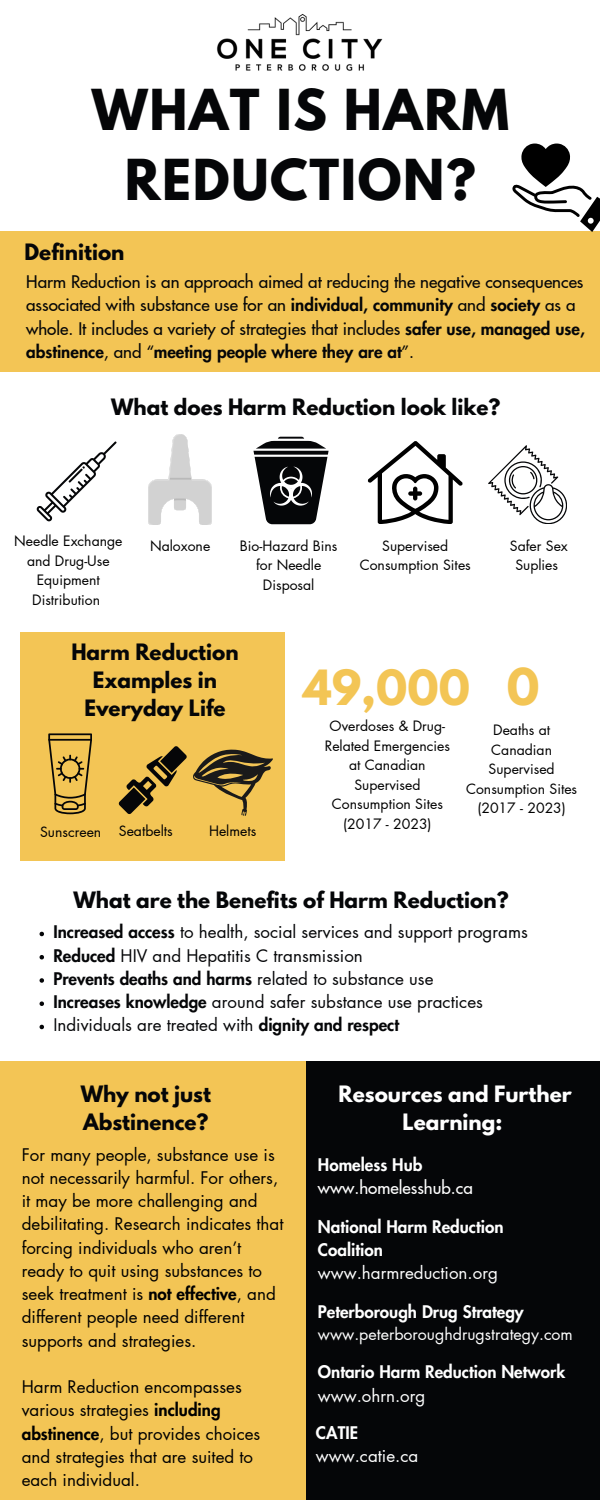
<style>
.page{position:relative;width:600px;height:1500px;background:#fff}
.page>*{position:absolute;margin:0;border:0;box-sizing:border-box;transform-origin:0 0}
.t1{font:700 50px/69.8px "League Spartan";letter-spacing:.03em;color:#050608;text-align:center}
.t2{font:700 45px "League Spartan";color:#f3c555}
.t3{font:700 43px "League Spartan";color:#f3c555}
.t4{font:700 20px/27.8px "League Spartan";color:#050608;text-align:center}
.t5{font:700 20px/27.8px "League Spartan";color:#fff;text-align:center}
.t6{font:17px/23.2px "Futura LT Pro";color:#000}
.t7{font:500 17px/23.2px "Futura LT Pro";color:#050608}
.t8{font:17px "Futura LT Pro";color:#050608}
.t9{font:800 17px/23.2px "Futura LT Pro";color:#fff}
.t10{font:800 17px "Futura LT Pro";color:#050608}
.t11{font:500 17px/23.2px "Futura LT Pro";color:#fff}
.t12{font:17px/23.2px "Futura LT Pro";color:#fff}
.t13{font:16px "Futura LT Pro";color:#fff}
.t14{font:14px/19.5px "Futura LT Pro";color:#000;text-align:center}
.s1{font-weight:800}
.s2{font-weight:400}
</style>
<div class="page">
<div style="left:21px;top:633px;width:264px;height:228px;background:#f3c555"></div>
<div style="left:0;top:232px;width:600px;height:140px;background:#f3c555"></div>
<img style="left:217px;top:14px;width:166px;height:57px">
<svg style="left:512px;top:144px;width:88px;height:88px"></svg>
<svg style="left:48px;top:733px;width:44px;height:81px"></svg>
<svg style="left:119px;top:746px;width:68px;height:68px"></svg>
<svg style="left:37px;top:441px;width:80px;height:80px"></svg>
<img style="left:149px;top:435px;width:63px;height:89px">
<svg style="left:253px;top:437px;width:75px;height:87px"></svg>
<svg style="left:368px;top:441px;width:95px;height:83px"></svg>
<svg style="left:488px;top:445px;width:79px;height:79px"></svg>
<svg style="left:193px;top:749px;width:80px;height:67px"></svg>
<div style="left:0;top:1061px;width:310px;height:438px;background:#f3c555"></div>
<div style="left:306px;top:1061px;width:294px;height:438px;background:#050608"></div>
<svg style="left:40px;top:932px;width:4px;height:4px"></svg>
<svg style="left:40px;top:955px;width:4px;height:4px"></svg>
<svg style="left:40px;top:978px;width:4px;height:5px"></svg>
<svg style="left:40px;top:1001px;width:4px;height:5px"></svg>
<svg style="left:40px;top:1025px;width:4px;height:4px"></svg>
<p class="t1" style="left:92px;top:82px;width:419px">WHAT IS HARM<br>REDUCTION?</p>
<h4 class="t4" style="left:25px;top:241px;width:101px">Definition</h4>
<h3 class="t7" style="left:26px;top:271px;width:560px">Harm Reduction is an approach aimed at reducing the negative consequences associated with substance use for an <span class="s1">individual, community</span> and <span class="s1">society</span> as a whole. It includes a variety of strategies that includes <span class="s1">safer use, managed use, abstinence</span>, and “<span class="s1">meeting people where they are at</span>”.</h3>
<h3 class="t4" style="left:111px;top:396px;width:391px">What does Harm Reduction look like?</h3>
<p class="t14" style="left:14px;top:532px;width:110px">Needle Exchange and Drug-Use<br>Equipment<br>Distribution</p>
<p class="t14" style="left:150px;top:536px;width:62px">Naloxone</p>
<p class="t14" style="left:240px;top:536px;width:99px">Bio-Hazard Bins for Needle<br>Disposal</p>
<p class="t14" style="left:360px;top:536px;width:113px">Supervised<br>Consumption Sites</p>
<p class="t14" style="left:510px;top:536px;width:60px">Safer Sex<br>Suplies</p>
<p class="t4" style="left:71px;top:641px;width:169px">Harm Reduction<br>Examples in<br>Everyday Life</p>
<p class="t14" style="left:40px;top:823px;width:63px">Sunscreen</p>
<p class="t14" style="left:119px;top:822px;width:55px">Seatbelts</p>
<p class="t14" style="left:209px;top:822px;width:49px">Helmets</p>
<h3 class="t3" style="left:303px;top:666px;width:169px">49,000</h3>
<p class="t2" style="left:507px;top:665px;width:34px">0</p>
<p class="t14" style="left:466px;top:721px;width:113px">Deaths at<br>Canadian<br>Supervised<br>Consumption Sites (2017 - 2023)</p>
<p class="t14" style="left:325px;top:717px;width:127px">Overdoses &amp; Drug-<br>Related Emergencies at Canadian<br>Supervised<br>Consumption Sites (2017 - 2023)</p>
<p class="t4" style="left:73px;top:888px;width:437px">What are the Benefits of Harm Reduction?</p>
<p class="t8" style="left:53px;top:924px;width:476px"><span class="s1">Increased access</span> to health, social services and support programs</p>
<p class="t8" style="left:53px;top:948px;width:311px"><span class="s1">Reduced</span> HIV and Hepatitis C transmission</p>
<p class="t10" style="left:53px;top:971px;width:382px">Prevents deaths and harms <span class="s2">related to substance use</span></p>
<h2 class="t8" style="left:53px;top:994px;width:431px"><span class="s1">Increases knowledge</span> around safer substance use practices</h2>
<p class="t8" style="left:53px;top:1017px;width:347px">Individuals are treated with <span class="s1">dignity and respect</span></p>
<p class="t4" style="left:81px;top:1083px;width:132px;text-align:left">Why not just<br>Abstinence?</p>
<p class="t6" style="left:22px;top:1143px;width:263px">For many people, substance use is not necessarily harmful. For others, it may be more challenging and debilitating. Research indicates that forcing individuals who aren’t ready to quit using substances to seek treatment is <span class="s1">not effective</span>, and different people need different supports and strategies.</p>
<h3 class="t6" style="left:22px;top:1376px;width:240px">Harm Reduction encompasses various strategies <span class="s1">including abstinence</span>, but provides choices and strategies that are suited to each individual.</h3>
<p class="t5" style="left:339px;top:1083px;width:235px">Resources and Further<br>Learning:</p>
<p class="t11" style="left:318px;top:1154px;width:156px"><span class="s1">Homeless Hub </span>www.homelesshub.ca</p>
<p class="t9" style="left:318px;top:1216px;width:187px">National Harm Reduction<br>Coalition <span class="s2">www.harmreduction.org</span></p>
<p class="t9" style="left:318px;top:1301px;width:207px">Peterborough Drug Strategy</p>
<p class="t13" style="left:318px;top:1327px;width:256px">www.peterboroughdrugstrategy.com</p>
<p class="t9" style="left:318px;top:1361px;width:249px">Ontario Harm Reduction Network <span class="s2">www.ohrn.org</span></p>
<h3 class="t12" style="left:316px;top:1422px;width:104px"><span class="s1">CATIE </span>www.catie.ca</h3>
</div>
